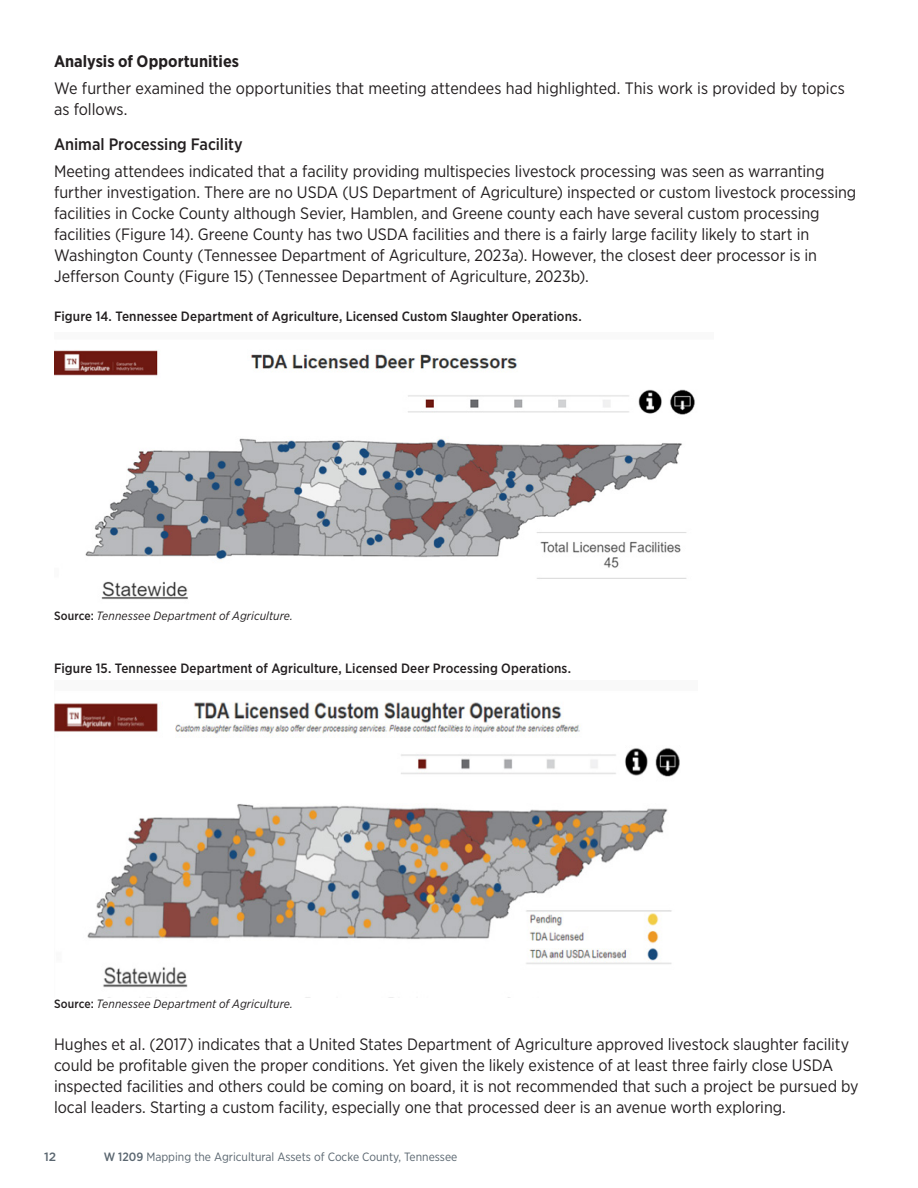
<style>
.page{position:relative;width:918px;height:1188px;background:#fff}
.page>*{position:absolute;margin:0;border:0;box-sizing:border-box;transform-origin:0 0}
.Body_Text{font:16.5px/21px "Gotham Narrow";letter-spacing:-.005em;color:#231f20}
.Subheads_2{font:500 16.5px "Gotham Narrow";color:#231f20}
.Subheads{font:700 16.5px "Gotham Narrow";color:#231f20}
.Photo_Captions{font:500 13.5px "Gotham Narrow";letter-spacing:.01em;color:#231f20}
.Photo_Captions-2{font:italic 12px "Gotham Narrow";letter-spacing:.01em;color:#231f20}
.t1{font:12px "Gotham Narrow";color:#5a6670}
.t2{font:500 12px "Gotham";color:#5a6670}
.s1{font-weight:500;font-style:normal}
.s2{font-weight:500}
</style>
<div class="page">
<img style="left:54px;top:350px;width:641px;height:250px">
<img style="left:54px;top:702px;width:626px;height:296px">
<p class="Subheads" style="left:54px;top:51px;width:187px">Analysis of Opportunities</p>
<p class="Body_Text" style="left:54px;top:77px;width:792px">We further examined the opportunities that meeting attendees had highlighted. This work is provided by topics as follows.</p>
<p class="Subheads_2" style="left:54px;top:134px;width:190px">Animal Processing Facility</p>
<p class="Body_Text" style="left:54px;top:160px;width:804px">Meeting attendees indicated that a facility providing multispecies livestock processing was seen as warranting further investigation. There are no USDA (US Department of Agriculture) inspected or custom livestock processing facilities in Cocke County although Sevier, Hamblen, and Greene county each have several custom processing facilities (Figure 14). Greene County has two USDA facilities and there is a fairly large facility likely to start in Washington County (Tennessee Department of Agriculture, 2023a). However, the closest deer processor is in Jefferson County (Figure 15) (Tennessee Department of Agriculture, 2023b).</p>
<p class="Photo_Captions" style="left:54px;top:308px;width:529px">Figure 14. Tennessee Department of Agriculture, Licensed Custom Slaughter Operations.</p>
<p class="Photo_Captions-2" style="left:54px;top:608px;width:241px"><span class="s1">Source:</span> Tennessee Department of Agriculture.</p>
<p class="Photo_Captions" style="left:54px;top:660px;width:519px">Figure 15. Tennessee Department of Agriculture, Licensed Deer Processing Operations.</p>
<p class="Photo_Captions-2" style="left:54px;top:996px;width:241px"><span class="s1">Source:</span> Tennessee Department of Agriculture.</p>
<p class="Body_Text" style="left:54px;top:1033px;width:806px">Hughes et al. (2017) indicates that a United States Department of Agriculture approved livestock slaughter facility could be profitable given the proper conditions. Yet given the likely existence of at least three fairly close USDA inspected facilities and others could be coming on board, it is not recommended that such a project be pursued by local leaders. Starting a custom facility, especially one that processed deer is an avenue worth exploring.</p>
<p class="t2" style="left:44px;top:1149px;width:14px">12</p>
<p class="t1" style="left:104px;top:1149px;width:355px"><span class="s2">W 1209</span> Mapping the Agricultural Assets of Cocke County, Tennessee</p>
</div>
